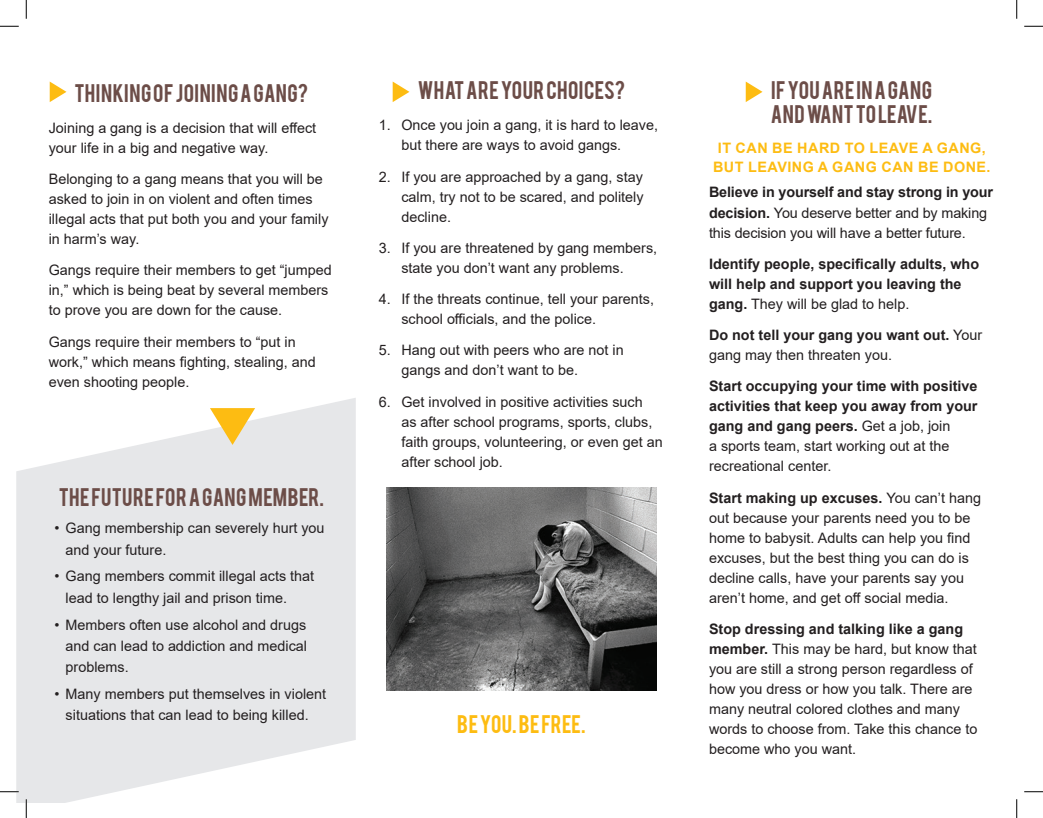
<style>
.page{position:relative;width:1043px;height:818px;background:#fff}
.page>*{position:absolute;margin:0;border:0;box-sizing:border-box;transform-origin:0 0}
.t1{font:20px/24px "Bebas";letter-spacing:.02em;color:#6c4d48}
.t2{font:20px "Bebas";letter-spacing:.025em;color:#fdbc12}
.t3{font:14.38px/20px "Arial";color:#231f20}
.t4{font:700 14.38px/20px "Arial";color:#231f20}
.t5{font:700 14.38px "Arial";letter-spacing:.035em;color:#fdbc12}
.s1{font-weight:700}
.s2{font-weight:400}
</style>
<div class="page">
<svg style="left:16px;top:398px;width:340px;height:405px;fill:#e6e7e9"></svg>
<svg style="left:50px;top:82px;width:16px;height:20px"></svg>
<svg style="left:210px;top:408px;width:45px;height:37px;background:#f3d37f"></svg>
<svg style="left:392px;top:82px;width:17px;height:20px"></svg>
<svg style="left:745px;top:82px;width:17px;height:20px"></svg>
<img style="left:387px;top:488px;width:269px;height:202px">
<svg style="left:0;top:25px;width:19px;height:2px"></svg>
<svg style="left:1024px;top:25px;width:18px;height:2px"></svg>
<svg style="left:0;top:790px;width:19px;height:2px"></svg>
<svg style="left:1024px;top:791px;width:18px;height:1px"></svg>
<svg style="left:25px;top:0;width:2px;height:19px"></svg>
<svg style="left:25px;top:799px;width:2px;height:19px"></svg>
<svg style="left:1016px;top:0;width:1px;height:19px"></svg>
<svg style="left:1016px;top:799px;width:1px;height:19px"></svg>
<h1 class="t1" style="left:74px;top:79px;width:235px">THINKING OF JOINING A GANG?</h1>
<p class="t3" style="left:49px;top:118px;width:269px">Joining a gang is a decision that will effect your life in a big and negative way.</p>
<p class="t3" style="left:49px;top:169px;width:281px">Belonging to a gang means that you will be asked to join in on violent and often times illegal acts that put both you and your family in harm’s way.</p>
<p class="t3" style="left:49px;top:260px;width:284px">Gangs require their members to get “jumped in,” which is being beat by several members to prove you are down for the cause.</p>
<p class="t3" style="left:49px;top:331px;width:268px">Gangs require their members to “put in work,” which means fighting, stealing, and even shooting people.</p>
<h1 class="t1" style="left:59px;top:484px;width:267px">THE FUTURE FOR A GANG MEMBER.</h1>
<p class="t3" style="left:66px;top:517px;width:260px;line-height:21.2px;text-indent:-11px">• Gang membership can severely hurt you and your future.</p>
<p class="t3" style="left:66px;top:565px;width:250px;line-height:21.2px;text-indent:-11px">• Gang members commit illegal acts that lead to lengthy jail and prison time.</p>
<p class="t3" style="left:66px;top:613px;width:243px;line-height:21.2px;text-align:justify;text-indent:-11px">• Members often use alcohol and drugs and can lead to addiction and medical problems.</p>
<p class="t3" style="left:54px;top:683px;width:273px;line-height:21.2px;text-align:center">• Many members put themselves in violent situations that can lead to being killed.</p>
<h1 class="t1" style="left:418px;top:77px;width:209px">WHAT ARE YOUR CHOICES?</h1>
<p class="t3" style="left:401px;top:115px;width:258px;text-indent:-22px">1. Once you join a gang, it is hard to leave, but there are ways to avoid gangs.</p>
<p class="t3" style="left:401px;top:166px;width:244px;text-align:justify;text-indent:-22px">2. If you are approached by a gang, stay calm, try not to be scared, and politely decline.</p>
<p class="t3" style="left:401px;top:238px;width:257px;text-indent:-22px">3. If you are threatened by gang members, state you don’t want any problems.</p>
<p class="t3" style="left:401px;top:289px;width:254px;text-indent:-22px">4. If the threats continue, tell your parents, school officials, and the police.</p>
<p class="t3" style="left:401px;top:340px;width:224px;text-indent:-22px">5. Hang out with peers who are not in gangs and don’t want to be.</p>
<p class="t3" style="left:401px;top:391px;width:263px;text-indent:-22px">6. Get involved in positive activities such<br>as after school programs, sports, clubs, faith groups, volunteering, or even get an after school job.</p>
<h1 class="t2" style="left:457px;top:709px;width:130px">BE YOU. BE FREE.</h1>
<h1 class="t1" style="left:771px;top:77px;width:163px">IF YOU ARE IN A GANG<br>AND WANT TO LEAVE.</h1>
<p class="t5" style="left:718px;top:138px;width:29px">It can</p>
<p class="t5" style="left:772px;top:138px;width:37px">be hard</p>
<p class="t5" style="left:844px;top:138px;width:104px">to leaveagang</p>
<p class="t5" style="left:981px;top:138px;width:5px">,</p>
<p class="t5" style="left:713px;top:157px;width:84px">but leaving</p>
<p class="t5" style="left:818px;top:157px;width:27px">a gang</p>
<p class="t5" style="left:881px;top:157px;width:12px">can</p>
<p class="t5" style="left:918px;top:157px;width:37px">be done</p>
<p class="t5" style="left:986px;top:157px;width:5px">.</p>
<p class="t3" style="left:709px;top:182px;width:285px"><span class="s1">Believe in yourself and stay strong in your decision.</span> You deserve better and by making this decision you will have a better future.</p>
<p class="t4" style="left:709px;top:254px;width:272px">Identify people, specifically adults, who will help and support you leaving the gang. <span class="s2">They will be glad to help.</span></p>
<p class="t4" style="left:709px;top:325px;width:275px">Do not tell your gang you want out. <span class="s2">Your gang may then threaten you.</span></p>
<p class="t4" style="left:709px;top:376px;width:270px">Start occupying your time with positive activities that keep you away from your gang and gang peers. <span class="s2">Get a job, join<br>a sports team, start working out at the recreational center.</span></p>
<p class="t3" style="left:709px;top:487px;width:273px"><span class="s1">Start making up excuses.</span> You can’t hang out because your parents need you to be home to babysit. Adults can help you find excuses, but the best thing you can do is decline calls, have your parents say you aren’t home, and get off social media.</p>
<p class="t3" style="left:709px;top:618px;width:270px"><span class="s1">Stop dressing and talking like a gang member.</span> This may be hard, but know that you are still a strong person regardless of how you dress or how you talk. There are many neutral colored clothes and many words to choose from. Take this chance to become who you want.</p>
</div>
